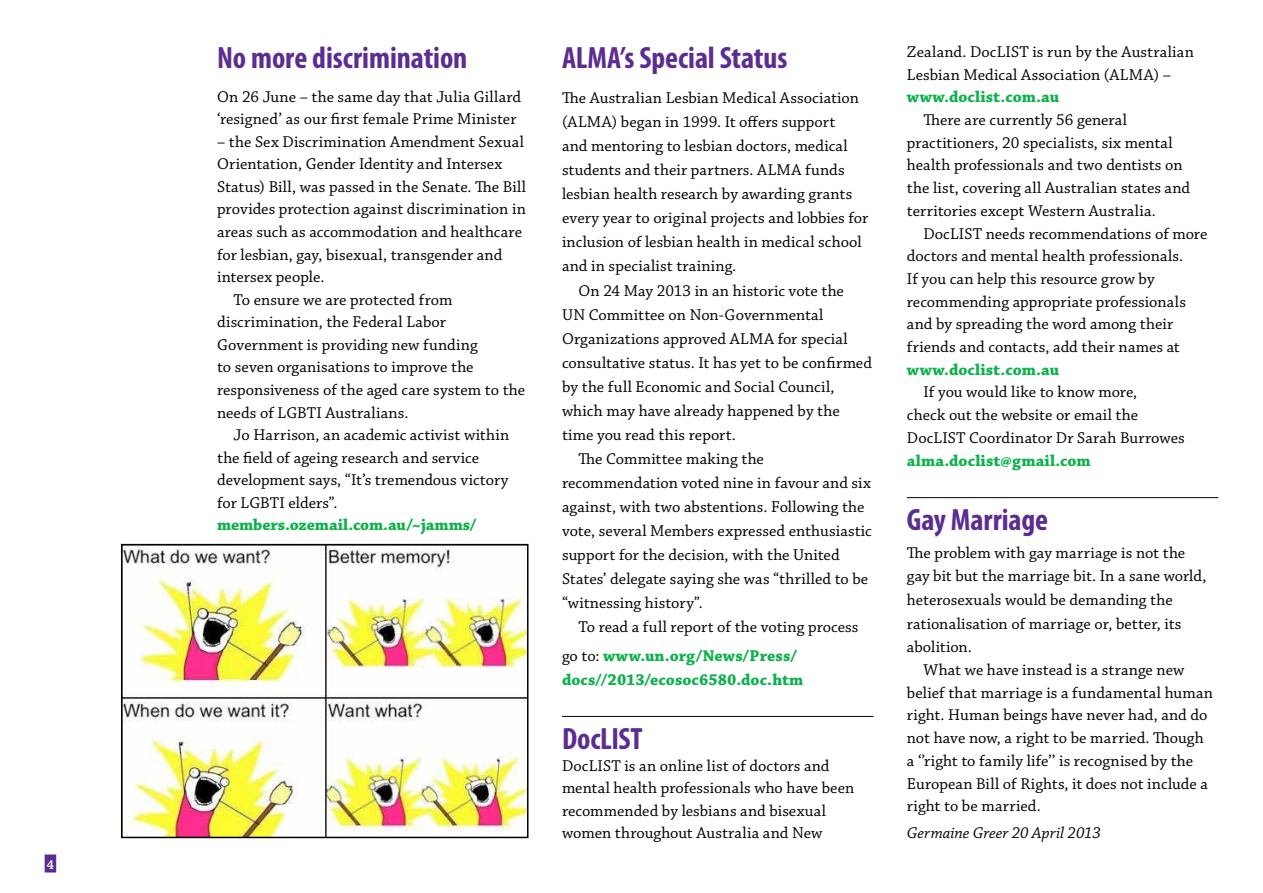
<style>
.page{position:relative;width:1263px;height:893px;background:#fff}
.page>*{position:absolute;margin:0;border:0;box-sizing:border-box;transform-origin:0 0}
.t1{font:700 condensed 30.9px "Myriad Pro";letter-spacing:-.005em;color:#5c2d91}
.t2{font:16.5px/22.6px "Chaparral Pro";letter-spacing:.005em;color:#000}
.t3{font:700 16.5px/24px "Chaparral Pro";letter-spacing:.005em;color:#0db14b}
.t4{font:italic 16.5px "Chaparral Pro";color:#000}
.t5{font:600 13.5px "Chaparral Pro";color:#fff}
.s1{font-weight:400;color:#000}
</style>
<div class="page">
<hr style="left:562px;top:716px;width:311px;height:1px;background:#000">
<hr style="left:907px;top:497px;width:311px;height:1px;background:#000">
<img style="left:124px;top:547px;width:401px;height:288px">
<div style="left:121px;top:544px;width:407px;height:294px;border:2px solid #000"></div>
<div style="left:45px;top:854px;width:11px;height:18px;background:#5c2d91"></div>
<p class="t5" style="left:47px;top:857px;width:9px">4</p>
<h1 class="t1" style="left:217px;top:38px;width:252px">No more discrimination</h1>
<p class="t2" style="left:217px;top:86px;width:306px">On 26 June – the same day that Julia Gillard ‘resigned’ as our first female Prime Minister</p>
<p class="t2" style="left:217px;top:131px;width:308px">– the Sex Discrimination Amendment Sexual</p>
<p class="t2" style="left:217px;top:153px;width:287px">Orientation, Gender Identity and Intersex</p>
<p class="t2" style="left:217px;top:176px;width:310px">Status) Bill, was passed in the Senate. The Bill</p>
<p class="t2" style="left:217px;top:199px;width:310px">provides protection against discrimination in</p>
<p class="t2" style="left:217px;top:221px;width:306px">areas such as accommodation and healthcare</p>
<p class="t2" style="left:217px;top:244px;width:287px">for lesbian, gay, bisexual, transgender and</p>
<p class="t2" style="left:217px;top:266px;width:109px">intersex people.</p>
<p class="t2" style="left:234px;top:289px;width:220px">To ensure we are protected from</p>
<p class="t2" style="left:217px;top:311px;width:230px">discrimination, the Federal Labor</p>
<p class="t2" style="left:217px;top:334px;width:262px">Government is providing new funding</p>
<p class="t2" style="left:217px;top:357px;width:258px">to seven organisations to improve the</p>
<p class="t2" style="left:217px;top:379px;width:310px">responsiveness of the aged care system to the</p>
<p class="t2" style="left:217px;top:402px;width:193px">needs of LGBTI Australians.</p>
<p class="t2" style="left:234px;top:424px;width:277px">Jo Harrison, an academic activist within</p>
<p class="t2" style="left:217px;top:447px;width:264px">the field of ageing research and service</p>
<p class="t2" style="left:217px;top:469px;width:293px">development says, “It’s tremendous victory</p>
<p class="t2" style="left:217px;top:492px;width:122px">for LGBTI elders”.</p>
<p class="t3" style="left:217px;top:514px;width:261px">members.ozemail.com.au/~jamms/</p>
<h1 class="t1" style="left:562px;top:38px;width:227px">ALMA’s Special Status</h1>
<p class="t2" style="left:562px;top:86px;width:308px;line-height:24px">The Australian Lesbian Medical Association (ALMA) began in 1999. It offers support<br>and mentoring to lesbian doctors, medical students and their partners. ALMA funds lesbian health research by awarding grants every year to original projects and lobbies for inclusion of lesbian health in medical school and in specialist training.</p>
<p class="t2" style="left:578px;top:280px;width:267px">On 24 May 2013 in an historic vote the</p>
<p class="t2" style="left:562px;top:304px;width:263px">UN Committee on Non-Governmental</p>
<p class="t2" style="left:562px;top:328px;width:287px">Organizations approved ALMA for special</p>
<p class="t2" style="left:562px;top:352px;width:311px">consultative status. It has yet to be confirmed</p>
<p class="t2" style="left:562px;top:376px;width:274px">by the full Economic and Social Council,</p>
<p class="t2" style="left:562px;top:400px;width:279px">which may have already happened by the</p>
<p class="t2" style="left:562px;top:424px;width:175px">time you read this report.</p>
<p class="t2" style="left:578px;top:448px;width:187px">The Committee making the</p>
<p class="t2" style="left:562px;top:472px;width:310px">recommendation voted nine in favour and six</p>
<p class="t2" style="left:562px;top:496px;width:304px">against, with two abstentions. Following the</p>
<p class="t2" style="left:562px;top:520px;width:311px">vote, several Members expressed enthusiastic</p>
<p class="t2" style="left:562px;top:544px;width:279px">support for the decision, with the United</p>
<p class="t2" style="left:562px;top:568px;width:308px">States’ delegate saying she was “thrilled to be</p>
<p class="t2" style="left:562px;top:592px;width:142px">“witnessing history”.</p>
<p class="t2" style="left:578px;top:616px;width:281px">To read a full report of the voting process</p>
<p class="t3" style="left:562px;top:644px;width:243px"><span class="s1">go to:</span> www.un.org/News/Press/ docs//2013/ecosoc6580.doc.htm</p>
<h1 class="t1" style="left:562px;top:719px;width:82px">DocLIST</h1>
<p class="t2" style="left:562px;top:755px;width:294px">DocLIST is an online list of doctors and mental health professionals who have been recommended by lesbians and bisexual women throughout Australia and New</p>
<p class="t2" style="left:907px;top:41px;width:289px">Zealand. DocLIST is run by the Australian<br>Lesbian Medical Association (ALMA) –</p>
<p class="t3" style="left:907px;top:86px;width:154px">www.doclist.com.au</p>
<p class="t2" style="left:907px;top:109px;width:285px;text-indent:16px">There are currently 56 general practitioners, 20 specialists, six mental health professionals and two dentists on the list, covering all Australian states and territories except Western Australia.</p>
<p class="t2" style="left:907px;top:223px;width:302px;text-indent:16px">DocLIST needs recommendations of more doctors and mental health professionals.<br>If you can help this resource grow by recommending appropriate professionals and by spreading the word among their friends and contacts, add their names at</p>
<p class="t3" style="left:907px;top:358px;width:154px">www.doclist.com.au</p>
<p class="t2" style="left:907px;top:382px;width:279px;text-indent:16px">If you would like to know more,<br>check out the website or email the<br>DocLIST Coordinator Dr Sarah Burrowes</p>
<p class="t3" style="left:907px;top:449px;width:185px">alma.doclist@gmail.com</p>
<h1 class="t1" style="left:907px;top:500px;width:143px">Gay Marriage</h1>
<p class="t2" style="left:907px;top:541px;width:301px;line-height:23.7px">The problem with gay marriage is not the gay bit but the marriage bit. In a sane world, heterosexuals would be demanding the rationalisation of marriage or, better, its abolition.</p>
<p class="t2" style="left:907px;top:659px;width:308px;text-indent:16px">What we have instead is a strange new belief that marriage is a fundamental human right. Human beings have never had, and do not have now, a right to be married. Though a ‘’right to family life’’ is recognised by the European Bill of Rights, it does not include a right to be married.</p>
<p class="t4" style="left:907px;top:824px;width:195px">Germaine Greer 20 April 2013</p>
</div>
